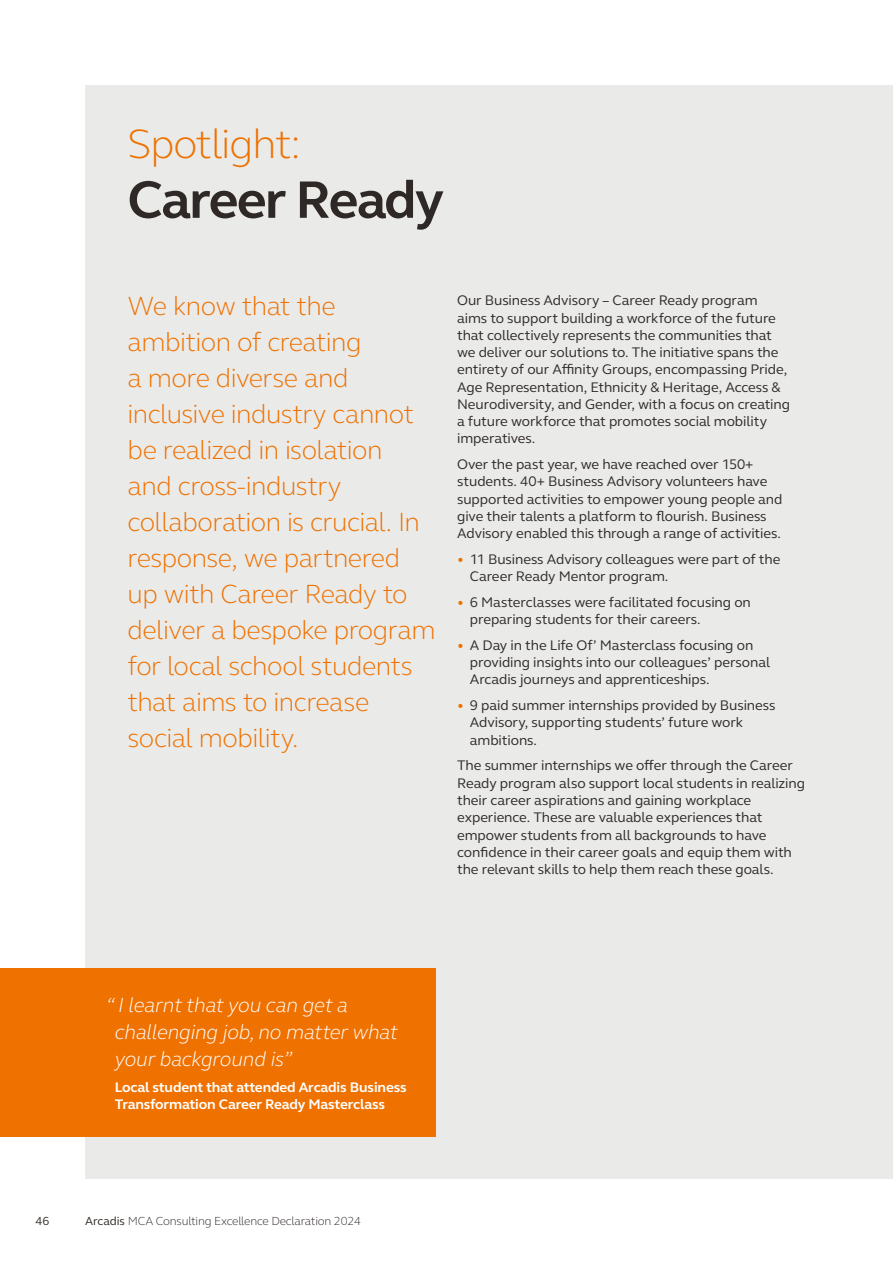
<style>
.page{position:relative;width:893px;height:1263px;background:#fff}
.page>*{position:absolute;margin:0;border:0;box-sizing:border-box;transform-origin:0 0}
.SECETION_START_title{font:700 54px "FS Elliot Pro";letter-spacing:-.03em;color:#2e2926}
.SECETION_START_title-2{font:300 42px "FS Elliot Pro";letter-spacing:-.025em;color:#ef7100}
.body_text{font:300 27px/36px "FS Elliot Pro";letter-spacing:-.02em;color:#ef7100}
.t1{font:italic 300 21px/27px "FS Elliot Pro";letter-spacing:-.01em;color:#fff}
.body_text-2{font:14.25px/17.2px "FS Elliot Pro";letter-spacing:-.005em;color:#2e2926}
.t2{font:700 14.25px/17.1px "FS Elliot Pro";letter-spacing:-.01em;color:#fff}
.t3{font:300 12px "FS Elliot Pro";letter-spacing:-.015em;color:#2e2926}
.t4{font:12px "FS Elliot Pro";color:#2e2926}
.s1{color:#ef7100}
.s2{font-weight:400}
</style>
<div class="page">
<div style="left:85px;top:85px;width:808px;height:1094px;background:#eaeae9"></div>
<div style="left:0;top:968px;width:436px;height:169px;background:#ef7100"></div>
<p class="SECETION_START_title-2" style="left:128px;top:115px;width:175px">Spotlight:</p>
<p class="SECETION_START_title" style="left:128px;top:163px;width:318px">Career Ready</p>
<p class="body_text" style="left:128px;top:287px;width:310px">We know that the ambition of creating<br>a more diverse and inclusive industry cannot be realized in isolation<br>and cross-industry collaboration is crucial. In response, we partnered up with Career Ready to deliver a bespoke program for local school students that aims to increase social mobility.</p>
<p class="body_text-2" style="left:457px;top:292px;width:335px">Our Business Advisory – Career Ready program aims to support building a workforce of the future that collectively represents the communities that we deliver our solutions to. The initiative spans the entirety of our Affinity Groups, encompassing Pride, Age Representation, Ethnicity &amp; Heritage, Access &amp; Neurodiversity, and Gender, with a focus on creating a future workforce that promotes social mobility imperatives.</p>
<p class="body_text-2" style="left:457px;top:455px;width:327px">Over the past year, we have reached over 150+ students. 40+ Business Advisory volunteers have supported activities to empower young people and give their talents a platform to flourish. Business Advisory enabled this through a range of activities.</p>
<p class="body_text-2" style="left:470px;top:550px;width:312px;text-indent:-13px"><span class="s1">•</span> 11 Business Advisory colleagues were part of the<br>Career Ready Mentor program.</p>
<p class="body_text-2" style="left:470px;top:593px;width:283px;text-indent:-13px"><span class="s1">•</span> 6 Masterclasses were facilitated focusing on preparing students for their careers.</p>
<p class="body_text-2" style="left:470px;top:636px;width:302px;text-indent:-13px"><span class="s1">•</span> A Day in the Life Of’ Masterclass focusing on providing insights into our colleagues’ personal<br>Arcadis journeys and apprenticeships.</p>
<p class="body_text-2" style="left:470px;top:696px;width:307px;text-indent:-13px"><span class="s1">•</span> 9 paid summer internships provided by Business<br>Advisory, supporting students’ future work ambitions.</p>
<p class="body_text-2" style="left:457px;top:757px;width:349px">The summer internships we offer through the Career Ready program also support local students in realizing their career aspirations and gaining workplace experience. These are valuable experiences that empower students from all backgrounds to have confidence in their career goals and equip them with the relevant skills to help them reach these goals.</p>
<p class="t1" style="left:115px;top:991px;width:285px;text-indent:-9px">“ I learnt that you can get a challenging job, no matter what your background is”</p>
<p class="t2" style="left:115px;top:1078px;width:293px">Local student that attended Arcadis Business<br>Transformation Career Ready Masterclass</p>
<p class="t4" style="left:36px;top:1213px;width:15px">46</p>
<p class="t3" style="left:85px;top:1213px;width:277px"><span class="s2">Arcadis</span> MCA Consulting Excellence Declaration 2024</p>
</div>
